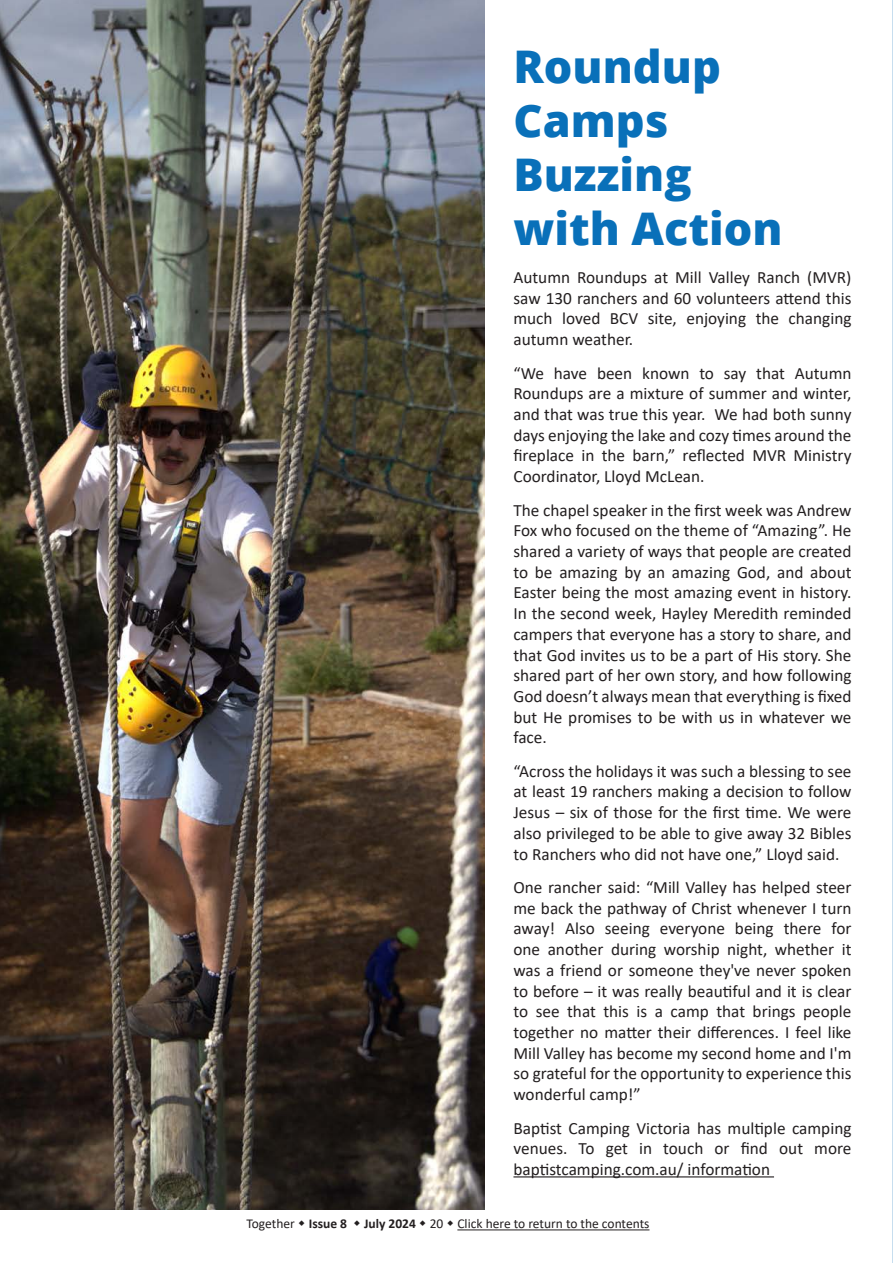
<style>
.page{position:relative;width:893px;height:1263px;background:#fff}
.page>*{position:absolute;margin:0;border:0;box-sizing:border-box;transform-origin:0 0}
.Article_Heading_-_white{font:800 45px/54px "Open Sans";color:#0970b9}
.Article_paragraph{font:17.25px/20.7px "Calibri";color:#231f20;text-align:justify}
.t1{font:13.5px "Calibri";color:#231f20}
.s1{font-weight:700}
</style>
<div class="page">
<hr style="left:457px;top:1229px;width:192px;height:1px;background:#231f20">
<img style="left:0;top:0;width:484px;height:1210px">
<hr style="left:513px;top:1176px;width:261px;height:1px;background:#231f20">
<hr style="left:892px;top:0;width:1px;height:1263px;background:#0970b9">
<p class="Article_Heading_-_white" style="left:513px;top:38px;width:271px">Roundup<br>Camps<br>Buzzing with Action</p>
<p class="Article_paragraph" style="left:513px;top:267px;width:340px">Autumn Roundups at Mill Valley Ranch (MVR) saw 130 ranchers and 60 volunteers attend this much loved BCV site, enjoying the changing autumn weather.</p>
<p class="Article_paragraph" style="left:513px;top:362px;width:340px">“We have been known to say that Autumn Roundups are a mixture of summer and winter, and that was true this year. We had both sunny days enjoying the lake and cozy times around the fireplace in the barn,” reflected MVR Ministry Coordinator, Lloyd McLean.</p>
<p class="Article_paragraph" style="left:513px;top:499px;width:340px">The chapel speaker in the first week was Andrew Fox who focused on the theme of “Amazing”. He shared a variety of ways that people are created to be amazing by an amazing God, and about Easter being the most amazing event in history.<br>In the second week, Hayley Meredith reminded campers that everyone has a story to share, and that God invites us to be a part of His story. She shared part of her own story, and how following God doesn’t always mean that everything is fixed but He promises to be with us in whatever we face.</p>
<p class="Article_paragraph" style="left:513px;top:760px;width:340px">“Across the holidays it was such a blessing to see at least 19 ranchers making a decision to follow Jesus – six of those for the first time. We were also privileged to be able to give away 32 Bibles to Ranchers who did not have one,” Lloyd said.</p>
<p class="Article_paragraph" style="left:513px;top:876px;width:340px">One rancher said: “Mill Valley has helped steer me back the pathway of Christ whenever I turn away! Also seeing everyone being there for one another during worship night, whether it was a friend or someone they've never spoken to before – it was really beautiful and it is clear to see that this is a camp that brings people together no matter their differences. I feel like Mill Valley has become my second home and I'm so grateful for the opportunity to experience this wonderful camp!”</p>
<p class="Article_paragraph" style="left:513px;top:1117px;width:340px">Baptist Camping Victoria has multiple camping venues. To get in touch or find out more baptistcamping.com.au/ information</p>
<p class="t1" style="left:246px;top:1214px;width:102px">Together <span class="s1">Issue 8</span></p>
<p class="t1" style="left:364px;top:1214px;width:287px"><span class="s1">July 2024</span> 20 Click here to return to the contents</p>
</div>
